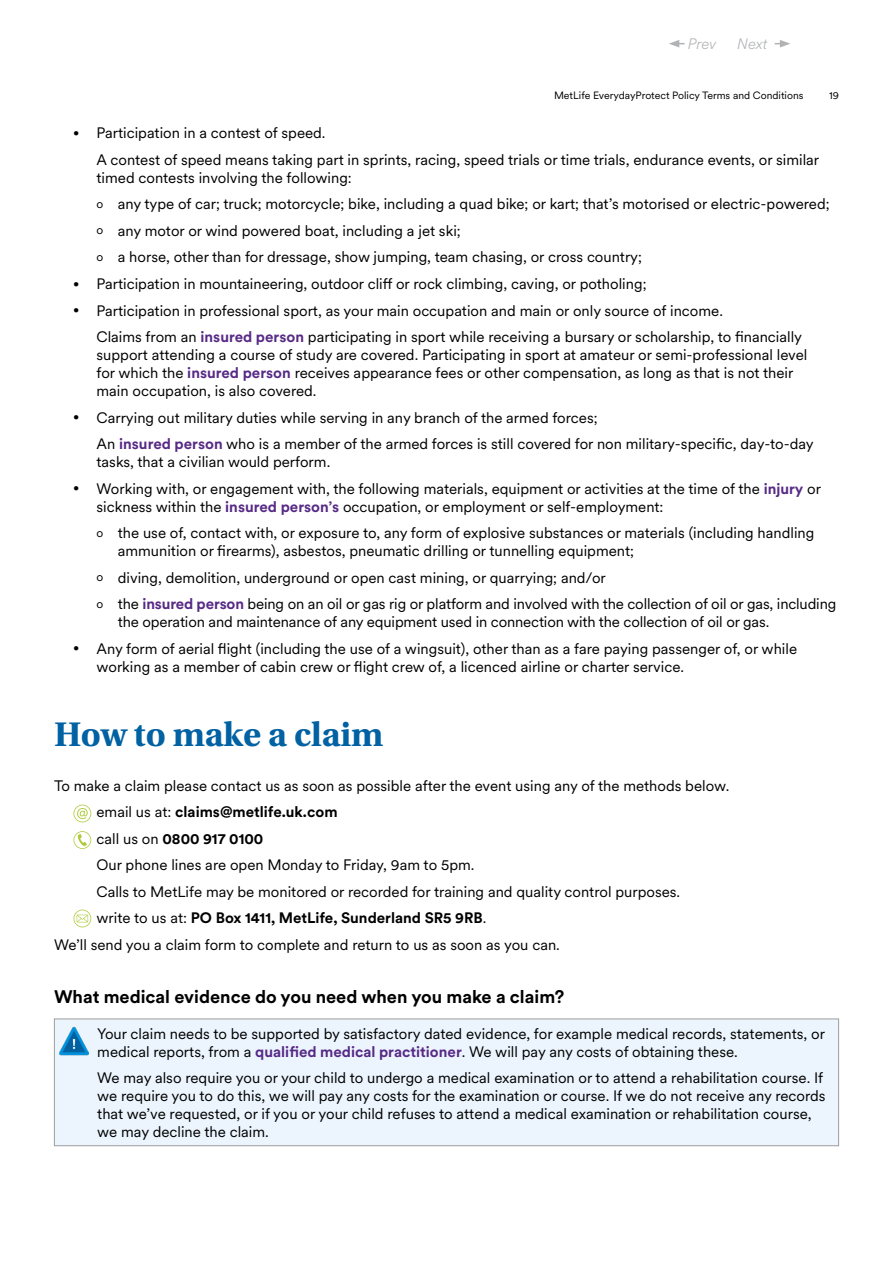
<style>
.page{position:relative;width:893px;height:1263px;background:#fff}
.page>*{position:absolute;margin:0;border:0;box-sizing:border-box;transform-origin:0 0}
.t1{font:700 36px "Utopia Std";letter-spacing:-.005em;color:#0061a3}
.t2{font:700 18px "Met Life Circular";color:#000}
.t3{font:15px/18px "Met Life Circular";color:#000}
.t4{font:700 15px "Met Life Circular";color:#000}
.t5{font:italic 300 15px "Met Life Circular";letter-spacing:-.01em;color:#b1b2b4}
.t6{font:10.5px "Met Life Circular";color:#000}
.s1{font-size:12px}
.s2{font-weight:700;color:#572a86}
.s3{font-weight:400}
</style>
<div class="page">
<svg style="left:669px;top:40px;width:15px;height:7px"></svg>
<svg style="left:775px;top:40px;width:15px;height:7px"></svg>
<svg style="left:74px;top:805px;width:17px;height:17px"></svg>
<svg style="left:74px;top:831px;width:17px;height:18px"></svg>
<svg style="left:74px;top:910px;width:17px;height:17px"></svg>
<div style="left:54px;top:1019px;width:785px;height:127px;background:#ecf5fd"></div>
<div style="left:54px;top:1018px;width:785px;height:128px;border:1px solid #9d9d9c"></div>
<img style="left:60px;top:1027px;width:28px;height:28px">
<p class="t5" style="left:688px;top:33px;width:30px">Prev</p>
<p class="t5" style="left:737px;top:33px;width:32px">Next</p>
<p class="t6" style="left:554px;top:89px;width:251px">MetLife EverydayProtect Policy Terms and Conditions</p>
<p class="t6" style="left:829px;top:89px;width:11px">19</p>
<p class="t3" style="left:97px;top:119px;width:724px;line-height:26.5px;text-indent:-23px">● Participation in a contest of speed.<br>A contest of speed means taking part in sprints, racing, speed trials or time trials, endurance events, or similar</p>
<p class="t3" style="left:97px;top:164px;width:735px;line-height:26.5px">timed contests involving the following:<br><span class="s1">o</span> any type of car; truck; motorcycle; bike, including a quad bike; or kart; that’s motorised or electric-powered; <span class="s1">o</span> any motor or wind powered boat, including a jet ski;<br><span class="s1">o</span> a horse, other than for dressage, show jumping, team chasing, or cross country;</p>
<p class="t3" style="left:74px;top:274px;width:575px">● Participation in mountaineering, outdoor cliff or rock climbing, caving, or potholing;</p>
<p class="t3" style="left:97px;top:296px;width:707px;line-height:26.5px;text-indent:-23px">● Participation in professional sport, as your main occupation and main or only source of income.<br>Claims from an <span class="s2">insured person</span> participating in sport while receiving a bursary or scholarship, to financially</p>
<p class="t3" style="left:97px;top:345px;width:712px">support attending a course of study are covered. Participating in sport at amateur or semi-professional level for which the <span class="s2">insured person</span> receives appearance fees or other compensation, as long as that is not their main occupation, is also covered.</p>
<p class="t3" style="left:97px;top:403px;width:719px;line-height:26.5px;text-indent:-23px">● Carrying out military duties while serving in any branch of the armed forces;<br>An <span class="s2">insured person</span> who is a member of the armed forces is still covered for non military-specific, day-to-day</p>
<p class="t3" style="left:97px;top:452px;width:235px">tasks, that a civilian would perform.</p>
<p class="t3" style="left:97px;top:479px;width:726px;text-indent:-23px">● Working with, or engagement with, the following materials, equipment or activities at the time of the <span class="s2">injury</span> or sickness within the <span class="s2">insured person’s</span> occupation, or employment or self-employment:</p>
<p class="t3" style="left:118px;top:523px;width:698px;text-indent:-21px"><span class="s1">o</span> the use of, contact with, or exposure to, any form of explosive substances or materials (including handling ammunition or firearms), asbestos, pneumatic drilling or tunnelling equipment;</p>
<p class="t3" style="left:97px;top:563px;width:741px;line-height:26.5px"><span class="s1">o</span> diving, demolition, underground or open cast mining, or quarrying; and/or<br><span class="s1">o</span> the <span class="s2">insured person</span> being on an oil or gas rig or platform and involved with the collection of oil or gas, including</p>
<p class="t3" style="left:118px;top:612px;width:653px">the operation and maintenance of any equipment used in connection with the collection of oil or gas.</p>
<p class="t3" style="left:97px;top:639px;width:702px;text-indent:-23px">● Any form of aerial flight (including the use of a wingsuit), other than as a fare paying passenger of, or while working as a member of cabin crew or flight crew of, a licenced airline or charter service.</p>
<h1 class="t1" style="left:54px;top:713px;width:331px">How to make a claim</h1>
<p class="t3" style="left:54px;top:776px;width:677px">To make a claim please contact us as soon as possible after the event using any of the methods below.</p>
<p class="t4" style="left:97px;top:801px;width:243px"><span class="s3">email us at:</span> claims@metlife.uk.com</p>
<p class="t4" style="left:97px;top:828px;width:168px"><span class="s3">call us on</span> 0800 917 0100</p>
<p class="t3" style="left:97px;top:855px;width:379px">Our phone lines are open Monday to Friday, 9am to 5pm.</p>
<p class="t3" style="left:97px;top:882px;width:585px">Calls to MetLife may be monitored or recorded for training and quality control purposes.</p>
<p class="t4" style="left:97px;top:907px;width:391px"><span class="s3">write to us at:</span> PO Box 1411, MetLife, Sunderland SR5 9RB<span class="s3">.</span></p>
<p class="t3" style="left:54px;top:935px;width:507px">We’ll send you a claim form to complete and return to us as soon as you can.</p>
<p class="t2" style="left:54px;top:984px;width:512px">What medical evidence do you need when you make a claim?</p>
<p class="t3" style="left:97px;top:1024px;width:729px">Your claim needs to be supported by satisfactory dated evidence, for example medical records, statements, or medical reports, from a <span class="s2">qualified medical practitioner</span>. We will pay any costs of obtaining these.</p>
<p class="t3" style="left:97px;top:1068px;width:730px">We may also require you or your child to undergo a medical examination or to attend a rehabilitation course. If we require you to do this, we will pay any costs for the examination or course. If we do not receive any records that we’ve requested, or if you or your child refuses to attend a medical examination or rehabilitation course, we may decline the claim.</p>
</div>
